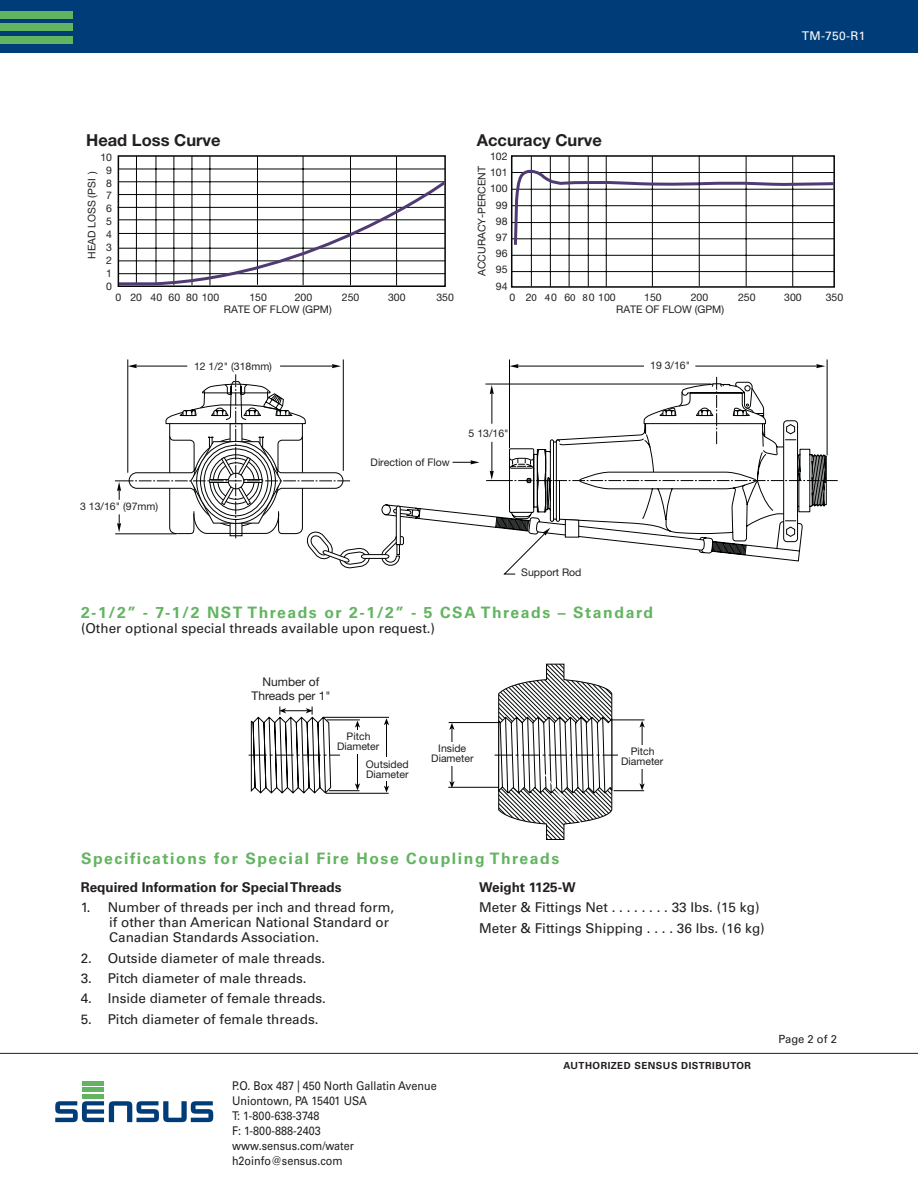
<style>
.page{position:relative;width:918px;height:1188px;background:#fff}
.page>*{position:absolute;margin:0;border:0;box-sizing:border-box;transform-origin:0 0}
.t1{font:700 16.5px "Helvetica Neue";color:#231f20}
.t2{font:700 15.75px "Univers";letter-spacing:.1em;color:#63b461}
.Uni_-_Numbered_List{font:13.5px/15px "Univers";color:#231f20}
.Uni_-_BodyText_9_10{font:13.5px "Univers";color:#231f20}
.Uni_-_BodyText_9_10-2{font:700 13.5px "Univers";color:#231f20}
.t3{font:12px/15px "Univers";color:#231f20;scale:.9 1}
.t4{font:12px/14.2px "Helvetica Neue";color:#231f20;text-align:center}
.t5{font:12px "Univers";letter-spacing:.025em;color:#fff}
.t6{font:11.25px "Univers";color:#231f20}
.t7{font:10.5px/12.9px "Helvetica Neue";color:#231f20;text-align:center}
.t8{font:700 9.75px "Univers";letter-spacing:.05em;color:#231f20}
.s1{font-family:"Helvetica"}
</style>
<div class="page">
<div style="left:0;top:0;width:918px;height:52px;background:#003d78"></div>
<hr style="left:82px;top:1081px;width:22px;height:4px;background:#63b461">
<hr style="left:82px;top:1088px;width:22px;height:4px;background:#63b461">
<hr style="left:82px;top:1095px;width:22px;height:4px;background:#63b461">
<svg style="left:55px;top:1101px;width:158px;height:21px"></svg>
<hr style="left:0;top:1053px;width:918px;height:1px;background:#231f20">
<div style="left:0;top:11px;width:73px;height:8px;background:#63b461"></div>
<div style="left:0;top:23px;width:73px;height:8px;background:#63b461"></div>
<div style="left:0;top:36px;width:73px;height:7px;background:#63b461"></div>
<hr style="left:386px;top:723px;width:1px;height:64px;background:#020404">
<svg style="left:384px;top:786px;width:5px;height:7px"></svg>
<svg style="left:384px;top:718px;width:5px;height:7px"></svg>
<hr style="left:357px;top:726px;width:1px;height:59px;background:#020404">
<svg style="left:355px;top:783px;width:5px;height:7px"></svg>
<svg style="left:355px;top:721px;width:5px;height:7px"></svg>
<div style="left:332px;top:730px;width:49px;height:23px;background:#fff"></div>
<div style="left:363px;top:758px;width:48px;height:23px;background:#fff"></div>
<hr style="left:327px;top:720px;width:33px;height:1px;background:#020404">
<hr style="left:329px;top:790px;width:30px;height:1px;background:#020404">
<hr style="left:326px;top:793px;width:63px;height:1px;background:#020404">
<hr style="left:323px;top:717px;width:66px;height:1px;background:#020404">
<svg style="left:249px;top:707px;width:91px;height:87px"></svg>
<hr style="left:642px;top:726px;width:1px;height:59px;background:#020404">
<svg style="left:639px;top:783px;width:6px;height:7px"></svg>
<svg style="left:639px;top:721px;width:6px;height:7px"></svg>
<div style="left:618px;top:745px;width:48px;height:23px;background:#fff"></div>
<hr style="left:611px;top:720px;width:33px;height:1px;background:#020404">
<hr style="left:614px;top:790px;width:30px;height:1px;background:#020404">
<svg style="left:448px;top:664px;width:172px;height:176px"></svg>
<div style="left:118px;top:155px;width:328px;height:132px;border:2px solid #020404"></div>
<hr style="left:303px;top:156px;width:1px;height:129px;background:#020404">
<hr style="left:257px;top:156px;width:1px;height:129px;background:#020404">
<hr style="left:192px;top:156px;width:1px;height:129px;background:#020404">
<hr style="left:396px;top:156px;width:1px;height:129px;background:#020404">
<hr style="left:350px;top:156px;width:1px;height:129px;background:#020404">
<hr style="left:210px;top:156px;width:1px;height:129px;background:#020404">
<hr style="left:173px;top:156px;width:1px;height:129px;background:#020404">
<hr style="left:156px;top:156px;width:1px;height:129px;background:#020404">
<hr style="left:136px;top:156px;width:1px;height:129px;background:#020404">
<hr style="left:118px;top:169px;width:327px;height:1px;background:#020404">
<div style="left:511px;top:155px;width:324px;height:133px;border:2px solid #020404"></div>
<hr style="left:588px;top:156px;width:1px;height:130px;background:#020404">
<hr style="left:792px;top:156px;width:1px;height:131px;background:#020404">
<hr style="left:746px;top:156px;width:1px;height:130px;background:#020404">
<hr style="left:652px;top:156px;width:1px;height:131px;background:#020404">
<hr style="left:606px;top:156px;width:1px;height:130px;background:#020404">
<hr style="left:569px;top:156px;width:1px;height:131px;background:#020404">
<hr style="left:550px;top:156px;width:1px;height:131px;background:#020404">
<hr style="left:531px;top:156px;width:1px;height:130px;background:#020404">
<svg style="left:117px;top:171px;width:718px;height:116px"></svg>
<hr style="left:699px;top:156px;width:1px;height:130px;background:#020404">
<svg style="left:115px;top:359px;width:723px;height:216px"></svg>
<p class="t5" style="left:802px;top:28px;width:65px">TM-750-R1</p>
<p class="t1" style="left:86px;top:130px;width:136px">Head Loss Curve</p>
<p class="t7" style="left:100px;top:150px;width:13px">10<br>9<br>8<br>7<br>6<br>5<br>4<br>3<br>2<br>1<br>0</p>
<p class="t7" style="left:85px;top:259px;width:89px;rotate:-90deg">HEAD LOSS (PSI )</p>
<p class="t7" style="left:116px;top:291px;width:105px">0 20 40 60 80 100</p>
<p class="t7" style="left:249px;top:291px;width:19px">150</p>
<p class="t7" style="left:295px;top:291px;width:19px">200</p>
<p class="t7" style="left:342px;top:291px;width:19px">250</p>
<p class="t7" style="left:388px;top:291px;width:19px">300</p>
<p class="t7" style="left:436px;top:291px;width:19px">350</p>
<p class="t7" style="left:224px;top:303px;width:109px">RATE OF FLOW (GPM)</p>
<p class="t1" style="left:477px;top:130px;width:127px">Accuracy Curve</p>
<p class="t7" style="left:490px;top:148px;width:19px;line-height:16.2px">102<br>101<br>100<br>99<br>98<br>97<br>96<br>95<br>94</p>
<p class="t7" style="left:475px;top:276px;width:112px;rotate:-90deg">ACCURACY-PERCENT</p>
<p class="t7" style="left:509px;top:291px;width:108px">0 2<span class="s1">0 4</span>0 6<span class="s1">0 8</span>0 100</p>
<p class="t7" style="left:644px;top:291px;width:19px">150</p>
<p class="t7" style="left:691px;top:291px;width:19px">200</p>
<p class="t7" style="left:738px;top:291px;width:19px">250</p>
<p class="t7" style="left:784px;top:291px;width:19px">300</p>
<p class="t7" style="left:826px;top:291px;width:19px">350</p>
<p class="t7" style="left:616px;top:302px;width:109px">RATE OF FLOW (GPM)</p>
<p class="t7" style="left:194px;top:360px;width:80px">12 1/2" (318mm)</p>
<p class="t7" style="left:650px;top:359px;width:42px">19 3/16"</p>
<p class="t7" style="left:80px;top:499px;width:80px">3 13/16" (97mm)</p>
<p class="t7" style="left:371px;top:456px;width:81px">Direction of Flow</p>
<p class="t7" style="left:469px;top:426px;width:42px">5 13/16"</p>
<p class="t7" style="left:521px;top:566px;width:62px">Support Rod</p>
<p class="t2" style="left:81px;top:603px;width:574px">2-1/2” - 7-1/2 NST Threads or 2-1/2” - 5 CSA Threads – Standard</p>
<p class="Uni_-_BodyText_9_10" style="left:81px;top:620px;width:356px">(Other optional special threads available upon request.)</p>
<p class="t4" style="left:252px;top:675px;width:81px">Number of<br>Threads per 1"</p>
<p class="t7" style="left:337px;top:731px;width:44px;line-height:10.5px">Pitch<br>Diameter</p>
<p class="t7" style="left:366px;top:759px;width:44px;line-height:10.5px;text-align:left">Outsided<br>Diameter</p>
<p class="t7" style="left:431px;top:743px;width:44px;line-height:10.5px">Inside<br>Diameter</p>
<p class="t2" style="left:81px;top:849px;width:480px">Specifications for Special Fire Hose Coupling Threads</p>
<p class="t7" style="left:621px;top:746px;width:44px;line-height:10.5px">Pitch<br>Diameter</p>
<p class="Uni_-_BodyText_9_10-2" style="left:81px;top:879px;width:262px">Required Information for Special Threads</p>
<p class="Uni_-_Numbered_List" style="left:109px;top:900px;width:287px;text-indent:-29px">1. Number of threads per inch and thread form, if other than American National Standard or<br>Canadian Standards Association.</p>
<p class="Uni_-_Numbered_List" style="left:81px;top:950px;width:246px">2. Outside diameter of male threads.</p>
<p class="Uni_-_Numbered_List" style="left:81px;top:971px;width:227px">3. Pitch diameter of male threads.</p>
<p class="Uni_-_Numbered_List" style="left:81px;top:991px;width:247px">4. Inside diameter of female threads.</p>
<p class="Uni_-_Numbered_List" style="left:81px;top:1012px;width:239px">5. Pitch diameter of female threads.</p>
<p class="t3" style="left:232px;top:1078px;width:229px">P.O. Box 487 | 450 North Gallatin Avenue</p>
<p class="t3" style="left:232px;top:1093px;width:151px">Uniontown, PA 15401 USA<br>T: 1-800-638-3748<br>F: 1-800-888-2403 www.sensus.com/water h2oinfo@sensus.com</p>
<p class="Uni_-_BodyText_9_10-2" style="left:479px;top:879px;width:98px">Weight 1125-W</p>
<p class="Uni_-_BodyText_9_10" style="left:479px;top:899px;width:282px">Meter &amp; Fittings Net . . . . . . . . 33 Ibs. (15 kg)</p>
<p class="Uni_-_BodyText_9_10" style="left:479px;top:920px;width:287px">Meter &amp; Fittings Shipping . . . . 36 Ibs. (16 kg)</p>
<p class="t8" style="left:563px;top:1060px;width:189px">AUTHORIZED SENSUS DISTRIBUTOR</p>
<p class="t6" style="left:779px;top:1032px;width:60px">Page 2 of 2</p>
</div>
